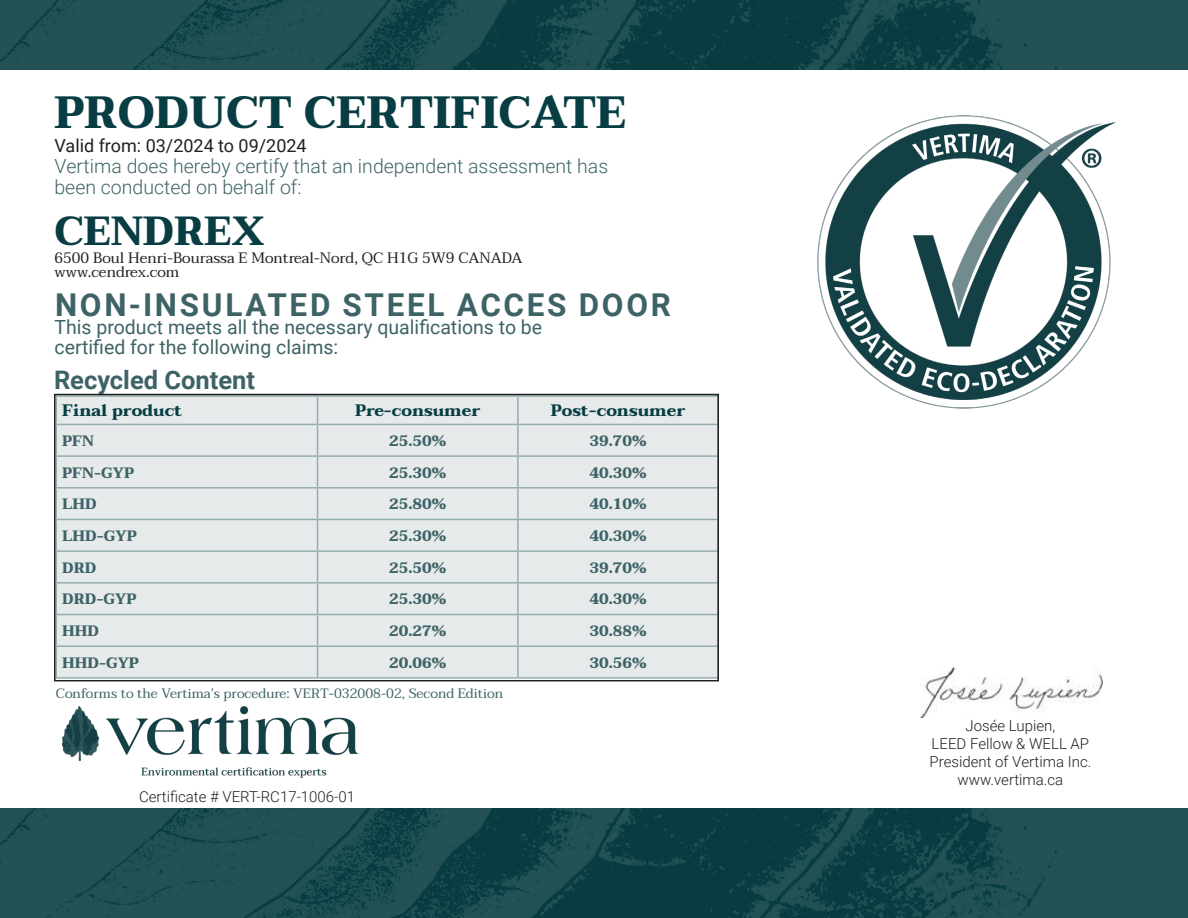
<style>
.page{position:relative;width:1188px;height:918px;background:#fff}
.page>*{position:absolute;margin:0;border:0;box-sizing:border-box;transform-origin:0 0}
.t1{font:700 45px "Taviraj";color:#083e43}
.t2{font:700 40.5px "Taviraj";color:#083e43}
.t3{font:700 31.5px "Roboto";letter-spacing:.085em;color:#3e6367}
.t4{font:700 25.5px "Roboto";color:#3e6367}
.t5{font:19.5px/19.5px "Roboto";color:#3e6367}
.t6{font:300 19.5px/21px "Roboto";color:#3e6367}
.t7{font:18px "Roboto";color:#231f20}
.t8{font:700 16.5px "Taviraj";color:#083e43}
.t9{font:700 15px "Taviraj";color:#3e6367}
.t10{font:300 15px/18px "Roboto";color:#231f20;text-align:center}
.t11{font:15px/14.1px "Taviraj";color:#231f20}
.t12{font:13.5px "Taviraj";color:#3e6367}
</style>
<div class="page">
<img style="left:0;top:0;width:1188px;height:70px">
<img style="left:0;top:808px;width:1188px;height:110px">
<img style="left:920px;top:667px;width:183px;height:51px">
<img style="left:817px;top:115px;width:299px;height:294px">
<div style="left:57px;top:397px;width:659px;height:280px;background:#e6eaeb"></div>
<svg style="left:317px;top:397px;width:1px;height:27px"></svg>
<hr style="left:517px;top:397px;width:2px;height:27px;background:#95adaf">
<hr style="left:56px;top:424px;width:262px;height:1px;background:#95adaf">
<hr style="left:318px;top:424px;width:200px;height:1px;background:#95adaf">
<hr style="left:317px;top:425px;width:1px;height:30px;background:#95adaf">
<hr style="left:518px;top:424px;width:201px;height:1px;background:#95adaf">
<hr style="left:517px;top:425px;width:2px;height:30px;background:#95adaf">
<hr style="left:56px;top:455px;width:262px;height:2px;background:#95adaf">
<hr style="left:318px;top:455px;width:200px;height:2px;background:#95adaf">
<hr style="left:317px;top:457px;width:1px;height:30px;background:#95adaf">
<hr style="left:518px;top:455px;width:201px;height:2px;background:#95adaf">
<hr style="left:517px;top:457px;width:2px;height:30px;background:#95adaf">
<hr style="left:56px;top:487px;width:262px;height:2px;background:#95adaf">
<hr style="left:318px;top:487px;width:200px;height:2px;background:#95adaf">
<hr style="left:317px;top:489px;width:1px;height:30px;background:#95adaf">
<hr style="left:518px;top:487px;width:201px;height:2px;background:#95adaf">
<hr style="left:517px;top:489px;width:2px;height:30px;background:#95adaf">
<hr style="left:56px;top:519px;width:262px;height:1px;background:#95adaf">
<hr style="left:318px;top:519px;width:200px;height:1px;background:#95adaf">
<hr style="left:317px;top:520px;width:1px;height:30px;background:#95adaf">
<hr style="left:518px;top:519px;width:201px;height:1px;background:#95adaf">
<hr style="left:517px;top:520px;width:2px;height:30px;background:#95adaf">
<hr style="left:56px;top:550px;width:262px;height:2px;background:#95adaf">
<hr style="left:318px;top:550px;width:200px;height:2px;background:#95adaf">
<hr style="left:317px;top:552px;width:1px;height:30px;background:#95adaf">
<hr style="left:518px;top:550px;width:201px;height:2px;background:#95adaf">
<hr style="left:517px;top:552px;width:2px;height:30px;background:#95adaf">
<hr style="left:56px;top:582px;width:262px;height:2px;background:#95adaf">
<hr style="left:318px;top:582px;width:200px;height:2px;background:#95adaf">
<hr style="left:317px;top:584px;width:1px;height:30px;background:#95adaf">
<hr style="left:518px;top:582px;width:201px;height:2px;background:#95adaf">
<hr style="left:517px;top:584px;width:2px;height:30px;background:#95adaf">
<hr style="left:56px;top:614px;width:262px;height:1px;background:#95adaf">
<hr style="left:318px;top:614px;width:200px;height:1px;background:#95adaf">
<hr style="left:317px;top:615px;width:1px;height:30px;background:#95adaf">
<hr style="left:518px;top:614px;width:201px;height:1px;background:#95adaf">
<hr style="left:517px;top:615px;width:2px;height:30px;background:#95adaf">
<hr style="left:56px;top:645px;width:262px;height:2px;background:#95adaf">
<hr style="left:318px;top:645px;width:200px;height:2px;background:#95adaf">
<hr style="left:317px;top:647px;width:1px;height:30px;background:#95adaf">
<hr style="left:518px;top:645px;width:201px;height:2px;background:#95adaf">
<hr style="left:517px;top:647px;width:2px;height:30px;background:#95adaf">
<hr style="left:56px;top:677px;width:262px;height:2px;background:#95adaf">
<hr style="left:318px;top:677px;width:200px;height:2px;background:#95adaf">
<hr style="left:518px;top:677px;width:201px;height:2px;background:#95adaf">
<div style="left:54px;top:394px;width:665px;height:287px;border:2px solid #231f20"></div>
<img style="left:61px;top:706px;width:298px;height:72px">
<h1 class="t1" style="left:54px;top:86px;width:574px">PRODUCT CERTIFICATE</h1>
<p class="t7" style="left:54px;top:133px;width:254px">Valid from: 03/2024 to 09/2024</p>
<h3 class="t6" style="left:54px;top:155px;width:555px">Vertima does hereby certify that an independent assessment has been conducted on behalf of:</h3>
<h2 class="t2" style="left:54px;top:207px;width:211px">CENDREX</h2>
<p class="t11" style="left:54px;top:251px;width:470px">6500 Boul Henri-Bourassa E Montreal-Nord, QC H1G 5W9 CANADA www.cendrex.com</p>
<h3 class="t3" style="left:55px;top:283px;width:617px">NON-INSULATED STEEL ACCES DOOR</h3>
<h3 class="t5" style="left:54px;top:317px;width:489px">This product meets all the necessary qualifications to be certified for the following claims:</h3>
<h3 class="t4" style="left:54px;top:362px;width:203px">Recycled Content</h3>
<p class="t8" style="left:62px;top:401px;width:121px">Final product</p>
<p class="t8" style="left:355px;top:401px;width:127px">Pre-consumer</p>
<p class="t8" style="left:551px;top:401px;width:136px">Post-consumer</p>
<p class="t9" style="left:62px;top:432px;width:33px">PFN</p>
<p class="t9" style="left:389px;top:432px;width:59px">25.50%</p>
<p class="t9" style="left:589px;top:432px;width:59px">39.70%</p>
<p class="t9" style="left:62px;top:464px;width:73px">PFN-GYP</p>
<p class="t9" style="left:389px;top:464px;width:59px">25.30%</p>
<p class="t9" style="left:589px;top:464px;width:59px">40.30%</p>
<p class="t9" style="left:62px;top:495px;width:36px">LHD</p>
<p class="t9" style="left:389px;top:495px;width:59px">25.80%</p>
<p class="t9" style="left:589px;top:495px;width:59px">40.10%</p>
<p class="t9" style="left:62px;top:527px;width:76px">LHD-GYP</p>
<p class="t9" style="left:389px;top:527px;width:59px">25.30%</p>
<p class="t9" style="left:589px;top:527px;width:59px">40.30%</p>
<p class="t9" style="left:62px;top:559px;width:36px">DRD</p>
<p class="t9" style="left:389px;top:559px;width:59px">25.50%</p>
<p class="t9" style="left:589px;top:559px;width:59px">39.70%</p>
<p class="t9" style="left:62px;top:590px;width:76px">DRD-GYP</p>
<p class="t9" style="left:389px;top:590px;width:59px">25.30%</p>
<p class="t9" style="left:589px;top:590px;width:59px">40.30%</p>
<p class="t9" style="left:62px;top:622px;width:38px">HHD</p>
<p class="t9" style="left:389px;top:622px;width:59px">20.27%</p>
<p class="t9" style="left:589px;top:622px;width:59px">30.88%</p>
<p class="t9" style="left:62px;top:654px;width:78px">HHD-GYP</p>
<p class="t9" style="left:389px;top:654px;width:59px">20.06%</p>
<p class="t9" style="left:589px;top:654px;width:59px">30.56%</p>
<p class="t12" style="left:56px;top:682px;width:449px">Conforms to the Vertima’s procedure: VERT-032008-02, Second Edition</p>
<p class="t10" style="left:139px;top:788px;width:218px">Certificate # VERT-RC17-1006-01</p>
<p class="t10" style="left:929px;top:716px;width:163px">Josée Lupien,<br>LEED Fellow &amp; WELL AP<br>President of Vertima Inc. www.vertima.ca</p>
</div>
